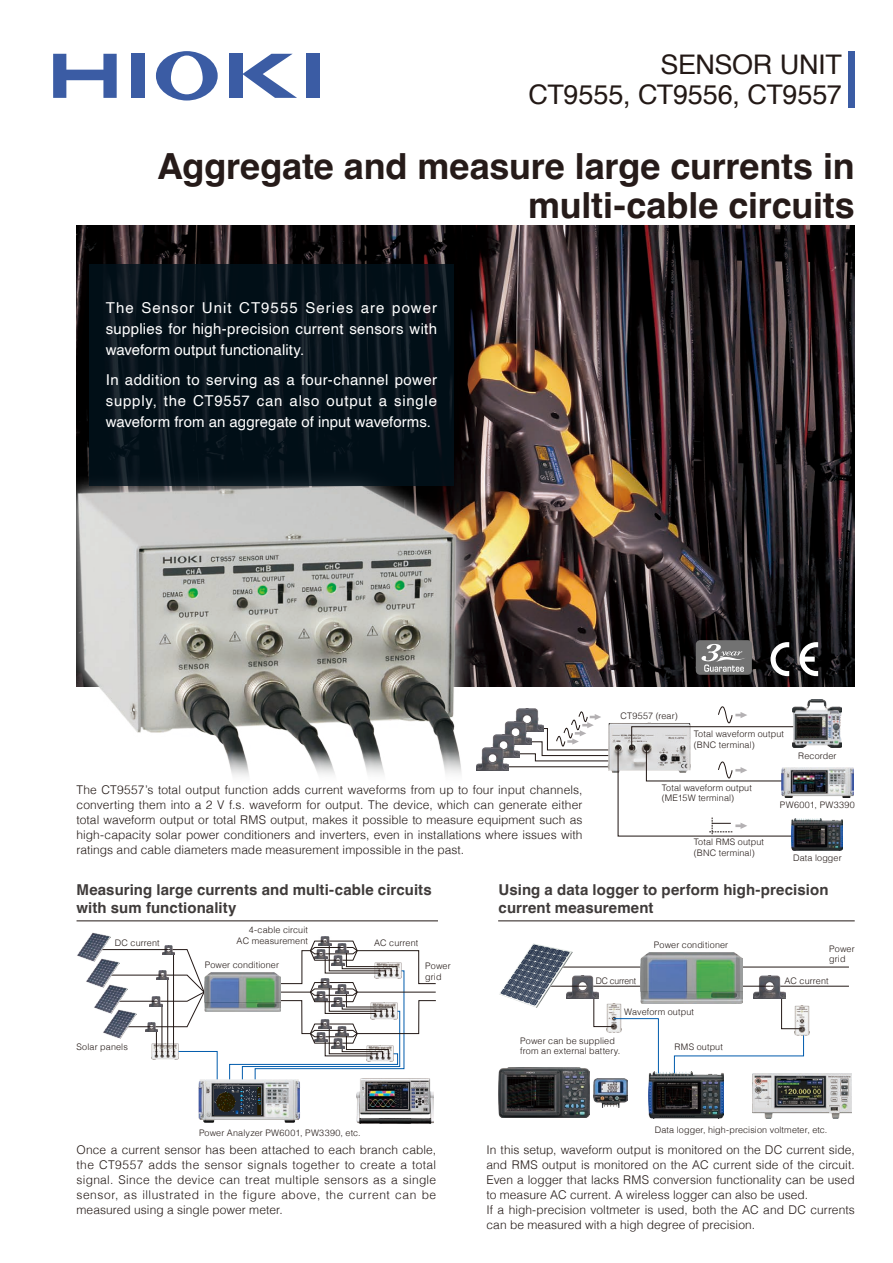
<style>
.page{position:relative;width:893px;height:1263px;background:#fff}
.page>*{position:absolute;margin:0;border:0;box-sizing:border-box;transform-origin:0 0}
.t1{font:700 36px/39px "Helvetica";letter-spacing:-.005em;color:#261b19;text-align:right}
.t2{font:27px/30px "Helvetica";letter-spacing:-.015em;color:#231916;text-align:right}
.t3{font:15px/21px "Helvetica";letter-spacing:.005em;color:#fff;text-align:justify}
.t4{font:700 15px/18px "Helvetica";letter-spacing:.005em;color:#3f3b3a}
.t5{font:300 12px/15px "Helvetica";letter-spacing:.005em;color:#231916;text-align:justify}
.t6{font:300 9px/10.5px "Helvetica";letter-spacing:.015em;color:#231916}
.t7{font:300 9px "Helvetica";letter-spacing:.04em;color:#231916}
.t8{font:300 9px "Helvetica";letter-spacing:-.015em;color:#231916;scale:.95 1}
</style>
<div class="page">
<img style="left:77px;top:225px;width:778px;height:462px">
<svg style="left:53px;top:54px;width:64px;height:44px"></svg>
<div style="left:131px;top:54px;width:13px;height:44px;background:#3b5ca4"></div>
<svg style="left:156px;top:51px;width:62px;height:50px"></svg>
<div style="left:229px;top:54px;width:13px;height:44px;background:#3b5ca4"></div>
<svg style="left:242px;top:54px;width:55px;height:44px"></svg>
<div style="left:306px;top:54px;width:13px;height:44px;background:#3b5ca4"></div>
<div style="left:848px;top:51px;width:7px;height:57px;background:#3b5ca4"></div>
<svg style="left:770px;top:642px;width:19px;height:34px"></svg>
<svg style="left:799px;top:642px;width:19px;height:34px"></svg>
<div style="left:696px;top:640px;width:56px;height:35px;background:#727272;border-radius:4px"></div>
<svg style="left:701px;top:644px;width:44px;height:28px"></svg>
<img style="left:76px;top:467px;width:403px;height:304px">
<img style="left:76px;top:469px;width:388px;height:308px">
<svg style="left:89px;top:265px;width:364px;height:221px;background:#06131b"></svg>
<img style="left:753px;top:1073px;width:98px;height:46px">
<img style="left:498px;top:1068px;width:92px;height:50px">
<img style="left:594px;top:1078px;width:34px;height:29px">
<img style="left:804px;top:1005px;width:6px;height:30px">
<svg style="left:674px;top:996px;width:130px;height:81px"></svg>
<hr style="left:770px;top:986px;width:79px;height:1px;background:#231916">
<img style="left:753px;top:975px;width:32px;height:23px">
<hr style="left:581px;top:986px;width:189px;height:1px;background:#231916">
<img style="left:573px;top:975px;width:25px;height:23px">
<hr style="left:530px;top:967px;width:319px;height:1px;background:#231916">
<hr style="left:530px;top:986px;width:51px;height:1px;background:#231916">
<svg style="left:593px;top:994px;width:66px;height:77px"></svg>
<img style="left:648px;top:1071px;width:75px;height:48px">
<img style="left:499px;top:944px;width:74px;height:63px">
<img style="left:641px;top:952px;width:102px;height:52px">
<svg style="left:229px;top:937px;width:207px;height:142px"></svg>
<svg style="left:126px;top:945px;width:92px;height:134px"></svg>
<hr style="left:94px;top:949px;width:75px;height:1px;background:#231816">
<hr style="left:111px;top:1001px;width:45px;height:1px;background:#231816">
<hr style="left:100px;top:975px;width:62px;height:1px;background:#231816">
<img style="left:198px;top:1079px;width:102px;height:44px">
<img style="left:214px;top:1086px;width:47px;height:28px">
<img style="left:77px;top:932px;width:34px;height:27px">
<img style="left:85px;top:958px;width:34px;height:27px">
<img style="left:94px;top:984px;width:34px;height:27px">
<img style="left:102px;top:1010px;width:34px;height:29px">
<img style="left:204px;top:972px;width:77px;height:39px">
<img style="left:356px;top:1078px;width:78px;height:45px">
<hr style="left:77px;top:921px;width:361px;height:1px;background:#231916">
<hr style="left:498px;top:921px;width:357px;height:1px;background:#231916">
<img style="left:476px;top:747px;width:12px;height:23px">
<svg style="left:488px;top:699px;width:330px;height:138px"></svg>
<img style="left:793px;top:700px;width:49px;height:48px">
<img style="left:792px;top:818px;width:51px;height:32px">
<img style="left:782px;top:767px;width:71px;height:30px">
<h2 class="t2" style="left:528px;top:51px;width:315px">SENSOR UNIT<br>CT9555, CT9556, CT9557</h2>
<h1 class="t1" style="left:157px;top:151px;width:699px">Aggregate and measure large currents in multi-cable circuits</h1>
<p class="t3" style="left:106px;top:298px;width:333px">The Sensor Unit CT9555 Series are power supplies for high-precision current sensors with waveform output functionality.</p>
<p class="t3" style="left:106px;top:370px;width:333px">In addition to serving as a four-channel power supply, the CT9557 can also output a single waveform from an aggregate of input waveforms.</p>
<p class="t5" style="left:77px;top:781px;width:508px">The CT9557’s total output function adds current waveforms from up to four input channels, converting them into a 2 V f.s. waveform for output. The device, which can generate either total waveform output or total RMS output, makes it possible to measure equipment such as high-capacity solar power conditioners and inverters, even in installations where issues with ratings and cable diameters made measurement impossible in the past.</p>
<p class="t6" style="left:621px;top:710px;width:59px">CT9557 (rear)</p>
<p class="t6" style="left:694px;top:728px;width:92px">Total waveform output (BNC terminal)</p>
<p class="t6" style="left:662px;top:782px;width:92px">Total waveform output (ME15W terminal)</p>
<p class="t6" style="left:694px;top:836px;width:72px">Total RMS output (BNC terminal)</p>
<p class="t6" style="left:798px;top:750px;width:40px">Recorder</p>
<p class="t7" style="left:780px;top:797px;width:77px">PW6001, PW3390</p>
<p class="t6" style="left:793px;top:852px;width:50px">Data logger</p>
<p class="t4" style="left:77px;top:883px;width:357px">Measuring large currents and multi-cable circuits with sum functionality</p>
<p class="t4" style="left:499px;top:883px;width:331px">Using a data logger to perform high-precision current measurement</p>
<p class="t6" style="left:115px;top:937px;width:46px">DC current</p>
<p class="t6" style="left:77px;top:1040px;width:53px">Solar panels</p>
<p class="t6" style="left:237px;top:924px;width:73px;text-align:right">4-cable circuit<br>AC measurement</p>
<p class="t6" style="left:205px;top:959px;width:76px">Power conditioner</p>
<p class="t6" style="left:374px;top:937px;width:46px">AC current</p>
<p class="t6" style="left:425px;top:960px;width:27px">Power grid</p>
<p class="t6" style="left:654px;top:939px;width:76px">Power conditioner</p>
<p class="t8" style="left:596px;top:973px;width:44px">DC current</p>
<p class="t6" style="left:624px;top:1005px;width:71px">Waveform output</p>
<p class="t6" style="left:674px;top:1041px;width:50px">RMS output</p>
<p class="t6" style="left:520px;top:1035px;width:102px">Power can be supplied from an external battery.</p>
<p class="t6" style="left:829px;top:942px;width:27px">Power grid</p>
<p class="t6" style="left:784px;top:975px;width:46px">AC current</p>
<p class="t6" style="left:199px;top:1126px;width:163px">Power Analyzer PW6001, PW3390, etc.</p>
<p class="t6" style="left:655px;top:1124px;width:174px">Data logger, high-precision voltmeter, etc.</p>
<p class="t5" style="left:77px;top:1141px;width:361px">Once a current sensor has been attached to each branch cable, the CT9557 adds the sensor signals together to create a total signal. Since the device can treat multiple sensors as a single sensor, as illustrated in the figure above, the current can be measured using a single power meter.</p>
<p class="t5" style="left:486px;top:1141px;width:370px;text-align:left">In this setup, waveform output is monitored on the DC current side, and RMS output is monitored on the AC current side of the circuit.<br>Even a logger that lacks RMS conversion functionality can be used to measure AC current. A wireless logger can also be used.<br>If a high-precision voltmeter is used, both the AC and DC currents can be measured with a high degree of precision.</p>
</div>
